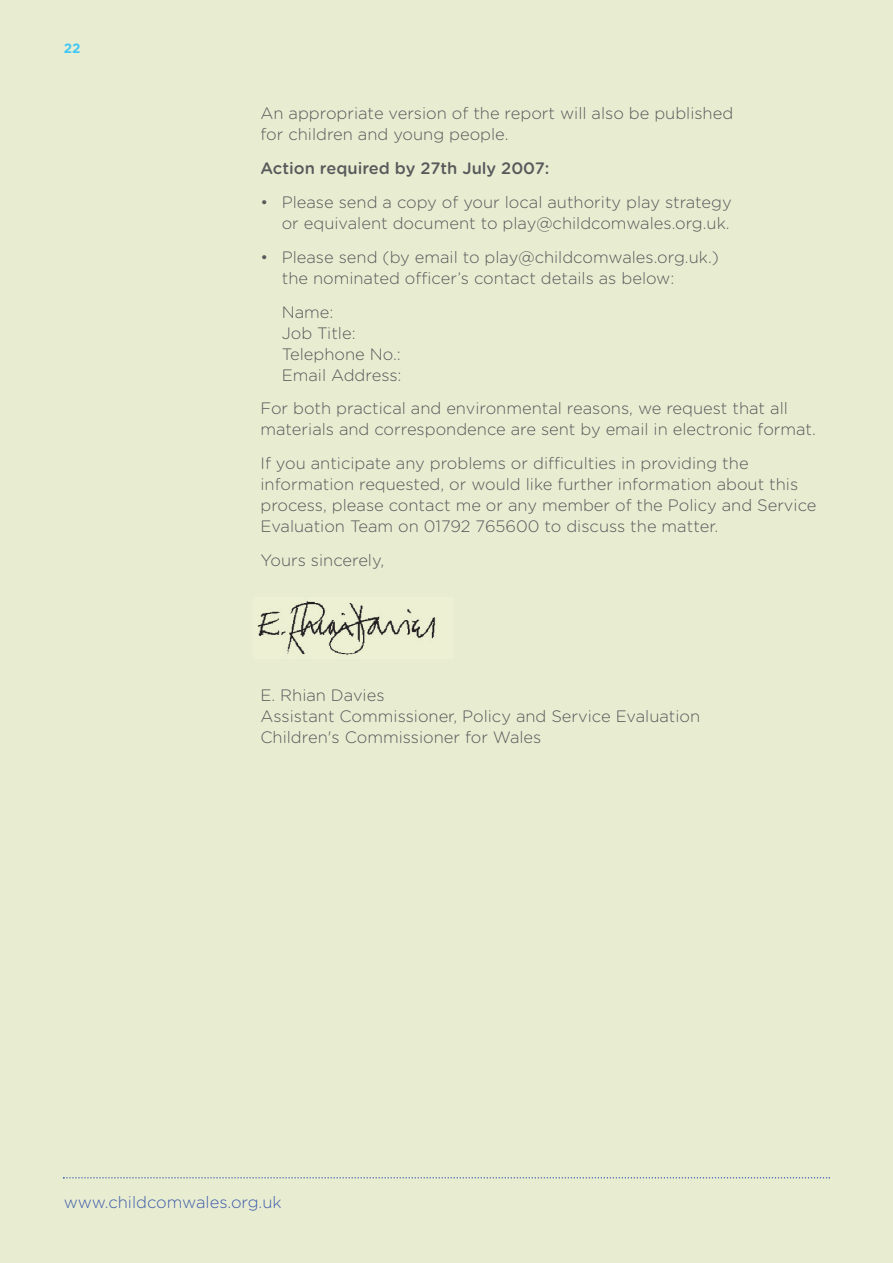
<style>
.page{position:relative;width:893px;height:1263px;background:#fff}
.page>*{position:absolute;margin:0;border:0;box-sizing:border-box;transform-origin:0 0}
.t1{font:300 16.5px/21px "Gotham Rounded";color:#58595b}
.t2{font:500 16.5px "Gotham Rounded";color:#58595b}
.t3{font:300 16.5px "Gotham Rounded";color:#405caa}
.t4{font:700 13.5px "Gotham Rounded";color:#44c8f5}
</style>
<div class="page">
<div style="left:0;top:0;width:892px;height:1263px;background:#e8edd1"></div>
<svg style="left:63px;top:1177px;width:767px;height:2px"></svg>
<img style="left:257px;top:601px;width:178px;height:54px">
<p class="t4" style="left:64px;top:43px;width:18px">22</p>
<p class="t1" style="left:260px;top:104px;width:474px">An appropriate version of the report will also be published for children and young people.</p>
<p class="t2" style="left:260px;top:162px;width:290px">Action required by 27th July 2007:</p>
<p class="t1" style="left:260px;top:193px;width:473px;text-align:right">• Please send a copy of your local authority play strategy or equivalent document to play@childcomwales.org.uk.</p>
<p class="t1" style="left:282px;top:248px;width:439px;text-indent:-21px">• Please send (by email to play@childcomwales.org.uk.) the nominated officer’s contact details as below:</p>
<p class="t1" style="left:282px;top:302px;width:121px">Name:<br>Job Title:<br>Telephone No.:<br>Email Address:</p>
<p class="t1" style="left:260px;top:399px;width:557px">For both practical and environmental reasons, we request that all materials and correspondence are sent by email in electronic format.</p>
<p class="t1" style="left:260px;top:454px;width:557px">If you anticipate any problems or difficulties in providing the information requested, or would like further information about this process, please contact me or any member of the Policy and Service Evaluation Team on 01792 765600 to discuss the matter.</p>
<p class="t1" style="left:260px;top:551px;width:125px">Yours sincerely,</p>
<p class="t1" style="left:260px;top:686px;width:441px">E. Rhian Davies<br>Assistant Commissioner, Policy and Service Evaluation<br>Children's Commissioner for Wales</p>
<p class="t3" style="left:64px;top:1196px;width:219px">www.childcomwales.org.uk</p>
</div>
